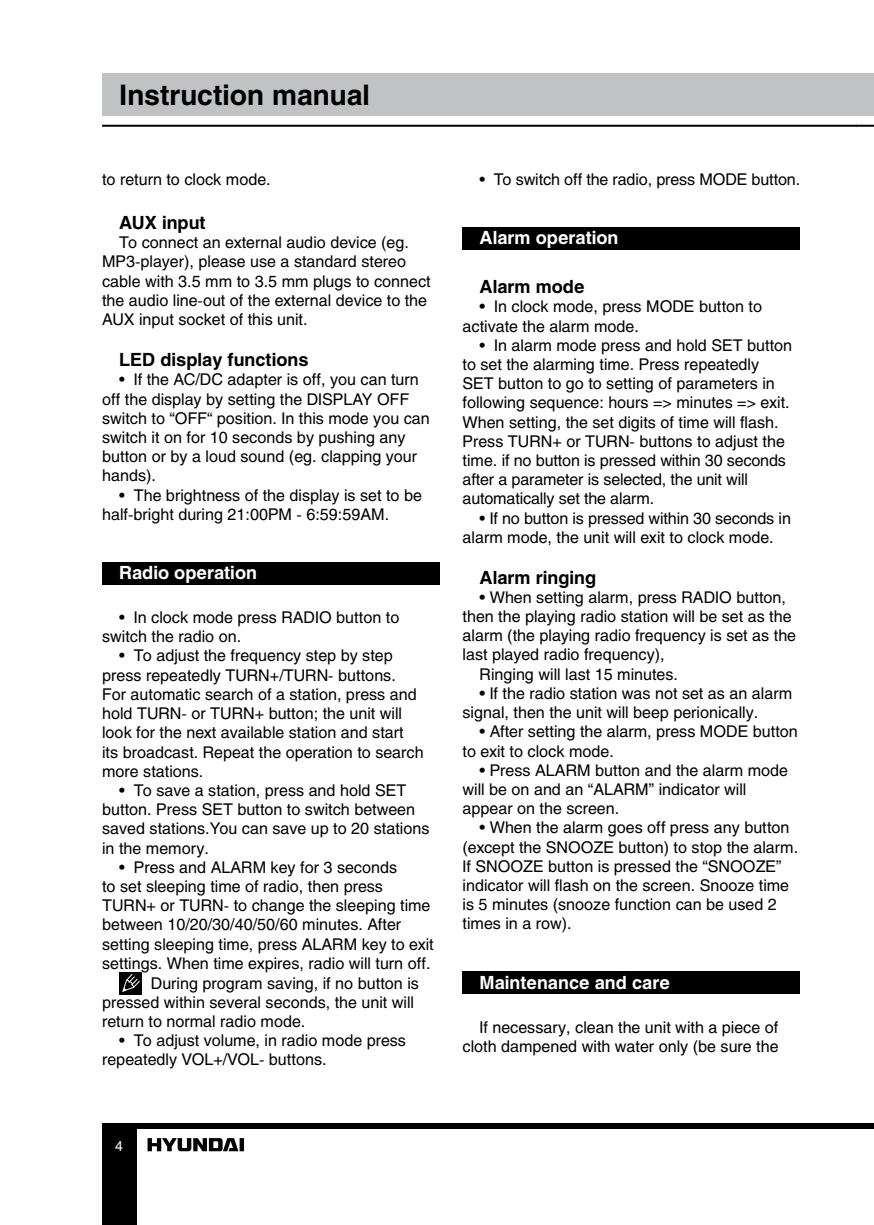
<style>
.page{position:relative;width:874px;height:1225px;background:#fff}
.page>*{position:absolute;margin:0;border:0;box-sizing:border-box;transform-origin:0 0}
.t1{font:700 28px "Helios";color:#000}
.small_paragrph_new{font:700 18px "Helios";color:#000}
.t2{font:700 18px "Helios";color:#fff}
.english_new{font:16px/19.2px "Helios";color:#000}
.russian_new{font:16px/19.2px "Helios";color:#000}
.t3{font:14px "Helios";color:#fff}
</style>
<div class="page">
<hr style="left:102px;top:125px;width:754px;height:2px;background:#000">
<div style="left:102px;top:1122px;width:754px;height:6px;background:#000"></div>
<div style="left:102px;top:1123px;width:34px;height:102px;background:#000"></div>
<div style="left:102px;top:74px;width:754px;height:42px;background:#c1c2c4"></div>
<svg style="left:147px;top:1138px;width:97px;height:13px"></svg>
<svg style="left:856px;top:125px;width:17px;height:2px"></svg>
<div style="left:856px;top:1122px;width:17px;height:6px;background:#000"></div>
<div style="left:856px;top:74px;width:17px;height:42px;background:#c1c2c4"></div>
<div style="left:102px;top:562px;width:337px;height:22px;background:#000"></div>
<div style="left:119px;top:972px;width:23px;height:22px;background:#000"></div>
<svg style="left:122px;top:973px;width:18px;height:19px"></svg>
<div style="left:462px;top:227px;width:337px;height:23px;background:#000"></div>
<div style="left:462px;top:971px;width:337px;height:23px;background:#000"></div>
<p class="t1" style="left:119px;top:79px;width:252px">Instruction manual</p>
<p class="english_new" style="left:102px;top:170px;width:170px">to return to clock mode.</p>
<p class="small_paragrph_new" style="left:119px;top:212px;width:88px">AUX input</p>
<p class="english_new" style="left:102px;top:232px;width:330px;text-indent:17px">To connect an external audio device (eg.<br>MP3-player), please use a standard stereo cable with 3.5 mm to 3.5 mm plugs to connect the audio line-out of the external device to the AUX input socket of this unit.</p>
<p class="small_paragrph_new" style="left:119px;top:349px;width:191px">LED display functions</p>
<p class="english_new" style="left:102px;top:370px;width:329px;text-indent:17px">• If the AC/DC adapter is off, you can turn off the display by setting the DISPLAY OFF switch to “OFF“ position. In this mode you can switch it on for 10 seconds by pushing any button or by a loud sound (eg. clapping your hands).</p>
<p class="english_new" style="left:102px;top:485px;width:321px;text-indent:17px">• The brightness of the display is set to be half-bright during 21:00PM - 6:59:59AM.</p>
<p class="t2" style="left:119px;top:562px;width:139px">Radio operation</p>
<p class="english_new" style="left:102px;top:607px;width:298px;text-indent:17px">• In clock mode press RADIO button to switch the radio on.</p>
<p class="english_new" style="left:102px;top:646px;width:323px;text-indent:17px">• To adjust the frequency step by step press repeatedly TURN+/TURN- buttons.<br>For automatic search of a station, press and hold TURN- or TURN+ button; the unit will look for the next available station and start its broadcast. Repeat the operation to search more stations.</p>
<p class="english_new" style="left:102px;top:780px;width:328px;text-indent:17px">• To save a station, press and hold SET button. Press SET button to switch between saved stations.You can save up to 20 stations in the memory.</p>
<p class="russian_new" style="left:102px;top:857px;width:333px;text-indent:17px">• Press and ALARM key for 3 seconds<br>to set sleeping time of radio, then press TURN+ or TURN- to change the sleeping time between 10/20/30/40/50/60 minutes. After setting sleeping time, press ALARM key to exit settings. When time expires, radio will turn off.</p>
<p class="english_new" style="left:102px;top:973px;width:318px;text-indent:49px">During program saving, if no button is pressed within several seconds, the unit will return to normal radio mode.</p>
<p class="english_new" style="left:102px;top:1030px;width:305px;text-indent:17px">• To adjust volume, in radio mode press repeatedly VOL+/VOL- buttons.</p>
<p class="t3" style="left:115px;top:1138px;width:9px">4</p>
<p class="english_new" style="left:479px;top:170px;width:322px">• To switch off the radio, press MODE button.</p>
<p class="t2" style="left:479px;top:227px;width:140px">Alarm operation</p>
<p class="small_paragrph_new" style="left:479px;top:276px;width:106px">Alarm mode</p>
<p class="english_new" style="left:462px;top:297px;width:301px;text-indent:17px">• In clock mode, press MODE button to activate the alarm mode.</p>
<p class="english_new" style="left:462px;top:335px;width:331px;text-indent:17px">• In alarm mode press and hold SET button to set the alarming time. Press repeatedly SET button to go to setting of parameters in following sequence: hours =&gt; minutes =&gt; exit.<br>When setting, the set digits of time will flash.<br>Press TURN+ or TURN- buttons to adjust the time. if no button is pressed within 30 seconds after a parameter is selected, the unit will automatically set the alarm.</p>
<p class="english_new" style="left:462px;top:508px;width:330px;text-indent:17px">• If no button is pressed within 30 seconds in alarm mode, the unit will exit to clock mode.</p>
<p class="small_paragrph_new" style="left:479px;top:567px;width:118px">Alarm ringing</p>
<p class="english_new" style="left:462px;top:587px;width:335px;text-indent:17px">• When setting alarm, press RADIO button, then the playing radio station will be set as the alarm (the playing radio frequency is set as the last played radio frequency),</p>
<p class="english_new" style="left:479px;top:664px;width:200px">Ringing will last 15 minutes.</p>
<p class="english_new" style="left:462px;top:683px;width:331px;text-indent:17px">• If the radio station was not set as an alarm signal, then the unit will beep perionically.</p>
<p class="english_new" style="left:462px;top:722px;width:337px;text-indent:17px">• After setting the alarm, press MODE button to exit to clock mode.</p>
<p class="english_new" style="left:462px;top:760px;width:327px;text-indent:17px">• Press ALARM button and the alarm mode will be on and an “ALARM” indicator will appear on the screen.</p>
<p class="english_new" style="left:462px;top:818px;width:337px;text-indent:17px">• When the alarm goes off press any button (except the SNOOZE button) to stop the alarm.<br>If SNOOZE button is pressed the “SNOOZE” indicator will flash on the screen. Snooze time is 5 minutes (snooze function can be used 2 times in a row).</p>
<p class="t2" style="left:479px;top:971px;width:192px">Maintenance and care</p>
<p class="english_new" style="left:462px;top:1017px;width:317px;text-align:right">If necessary, clean the unit with a piece of cloth dampened with water only (be sure the</p>
</div>
